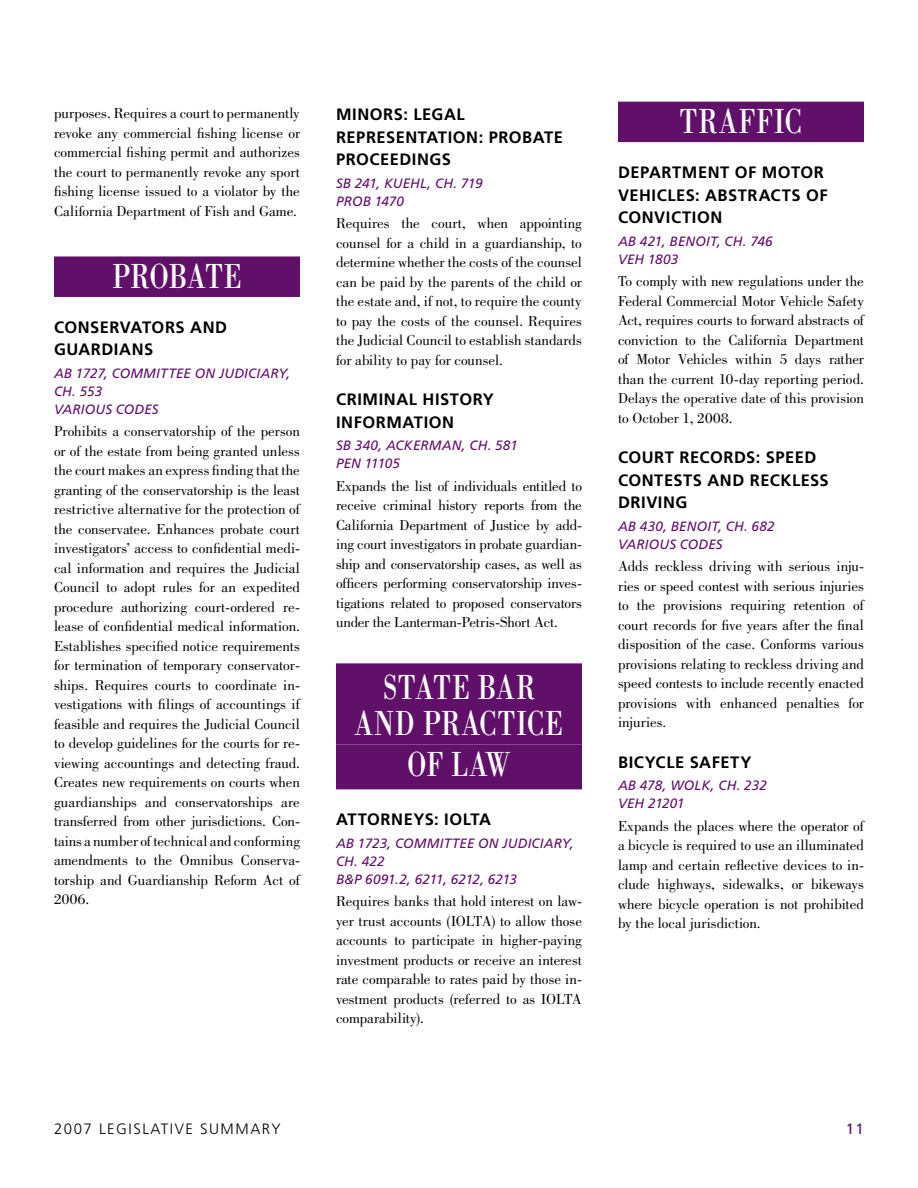
<style>
.page{position:relative;width:918px;height:1188px;background:#fff}
.page>*{position:absolute;margin:0;border:0;box-sizing:border-box;transform-origin:0 0}
.t1{font:36px/36px "Bodoni Std";letter-spacing:.01em;color:#fff;text-align:center;scale:.75 1}
.t2{font:36px "Bodoni Std";letter-spacing:.04em;color:#fff;scale:.75 1}
.t3{font:700 16.5px/22.5px "Frutiger LT Std";letter-spacing:.03em;color:#000}
.t4{font:15px/19.5px "Bodoni Std";letter-spacing:-.005em;color:#000;text-align:justify}
.t5{font:300 15px "Frutiger LT Std";letter-spacing:.1em;color:#000}
.t6{font:15px "Frutiger LT Std";color:#61106a}
.t7{font:italic 13.5px/18px "Frutiger LT Std";letter-spacing:.01em;color:#61106a}
</style>
<div class="page">
<div style="left:54px;top:256px;width:246px;height:41px;background:#61106a"></div>
<div style="left:336px;top:663px;width:246px;height:45px;background:#61106a"></div>
<div style="left:336px;top:704px;width:246px;height:40px;background:#61106a"></div>
<div style="left:336px;top:744px;width:246px;height:45px;background:#61106a"></div>
<div style="left:618px;top:102px;width:246px;height:40px;background:#61106a"></div>
<p class="t4" style="left:54px;top:104px;width:248px">purposes. Requires a court to permanently revoke any commercial fishing license or commercial fishing permit and authorizes the court to permanently revoke any sport fishing license issued to a violator by the California Department of Fish and Game.</p>
<h1 class="t1" style="left:112px;top:258px;width:175px">PROBATE</h1>
<p class="t3" style="left:54px;top:316px;width:175px">CONSERVATORS AND<br>GUARDIANS</p>
<p class="t7" style="left:54px;top:364px;width:238px">AB 1727, COMMITTEE ON JUDICIARY,<br>CH. 553<br>VARIOUS CODES</p>
<p class="t4" style="left:54px;top:422px;width:248px">Prohibits a conservatorship of the person or of the estate from being granted unless the court makes an express finding that the granting of the conservatorship is the least restrictive alternative for the protection of the conservatee. Enhances probate court investigators’ access to confidential medi&shy;cal information and requires the Judicial Council to adopt rules for an expedited procedure authorizing court-ordered re&shy;lease of confidential medical information.<br>Establishes specified notice requirements for termination of temporary conservator&shy;ships. Requires courts to coordinate in&shy;vestigations with filings of accountings if feasible and requires the Judicial Council to develop guidelines for the courts for re&shy;viewing accountings and detecting fraud.<br>Creates new requirements on courts when guardianships and conservatorships are transferred from other jurisdictions. Con&shy;tains a number of technical and conform-ing amendments to the Omnibus Conserva&shy;torship and Guardianship Reform Act of 2006.</p>
<p class="t3" style="left:336px;top:103px;width:229px">MINORS: LEGAL<br>REPRESENTATION: PROBATE<br>PROCEEDINGS</p>
<p class="t7" style="left:336px;top:174px;width:148px">SB 241, KUEHL, CH. 719<br>PROB 1470</p>
<p class="t4" style="left:336px;top:214px;width:247px">Requires the court, when appointing counsel for a child in a guardianship, to determine whether the costs of the counsel can be paid by the parents of the child or the estate and, if not, to require the county to pay the costs of the counsel. Requires the Judicial Council to establish standards for ability to pay for counsel.</p>
<p class="t3" style="left:336px;top:388px;width:159px">CRIMINAL HISTORY<br>INFORMATION</p>
<p class="t7" style="left:336px;top:437px;width:183px">SB 340, ACKERMAN, CH. 581<br>PEN 11105</p>
<p class="t4" style="left:336px;top:476px;width:248px">Expands the list of individuals entitled to receive criminal history reports from the California Department of Justice by add&shy;ing court investigators in probate guardian&shy;ship and conservatorship cases, as well as officers performing conservatorship inves&shy;tigations related to proposed conservators under the Lanterman-Petris-Short Act.</p>
<h1 class="t1" style="left:355px;top:669px;width:280px">STATE BAR<br>AND PRACTICE</h1>
<h1 class="t1" style="left:407px;top:745px;width:139px">OF LAW</h1>
<p class="t3" style="left:336px;top:808px;width:157px">ATTORNEYS: IOLTA</p>
<p class="t7" style="left:336px;top:834px;width:239px">AB 1723, COMMITTEE ON JUDICIARY,<br>CH. 422<br>B&amp;P 6091.2, 6211, 6212, 6213</p>
<p class="t4" style="left:336px;top:892px;width:248px">Requires banks that hold interest on law&shy;yer trust accounts (IOLTA) to allow those accounts to participate in higher-paying investment products or receive an interest rate comparable to rates paid by those in&shy;vestment products (referred to as IOLTA comparability).</p>
<h1 class="t2" style="left:679px;top:99px;width:166px">TRAFFIC</h1>
<p class="t3" style="left:618px;top:161px;width:211px">DEPARTMENT OF MOTOR<br>VEHICLES: ABSTRACTS OF<br>CONVICTION</p>
<p class="t7" style="left:618px;top:232px;width:156px">AB 421, BENOIT, CH. 746<br>VEH 1803</p>
<p class="t4" style="left:618px;top:272px;width:248px">To comply with new regulations under the Federal Commercial Motor Vehicle Safety Act, requires courts to forward abstracts of conviction to the California Department of Motor Vehicles within 5 days rather than the current 10-day reporting period.<br>Delays the operative date of this provision to October 1, 2008.</p>
<p class="t3" style="left:618px;top:446px;width:212px">COURT RECORDS: SPEED<br>CONTESTS AND RECKLESS<br>DRIVING</p>
<p class="t7" style="left:618px;top:517px;width:158px">AB 430, BENOIT, CH. 682<br>VARIOUS CODES</p>
<p class="t4" style="left:618px;top:557px;width:247px">Adds reckless driving with serious inju&shy;ries or speed contest with serious injuries to the provisions requiring retention of court records for five years after the final disposition of the case. Conforms various provisions relating to reckless driving and speed contests to include recently enacted provisions with enhanced penalties for injuries.</p>
<p class="t3" style="left:618px;top:751px;width:135px">BICYCLE SAFETY</p>
<p class="t7" style="left:618px;top:777px;width:150px">AB 478, WOLK, CH. 232<br>VEH 21201</p>
<p class="t4" style="left:618px;top:816px;width:248px">Expands the places where the operator of a bicycle is required to use an illuminated lamp and certain reflective devices to in&shy;clude highways, sidewalks, or bikeways where bicycle operation is not prohibited by the local jurisdiction.</p>
<p class="t5" style="left:54px;top:1120px;width:228px">2007 LEGISLATIVE SUMMARY</p>
<p class="t6" style="left:846px;top:1120px;width:20px">11</p>
</div>
